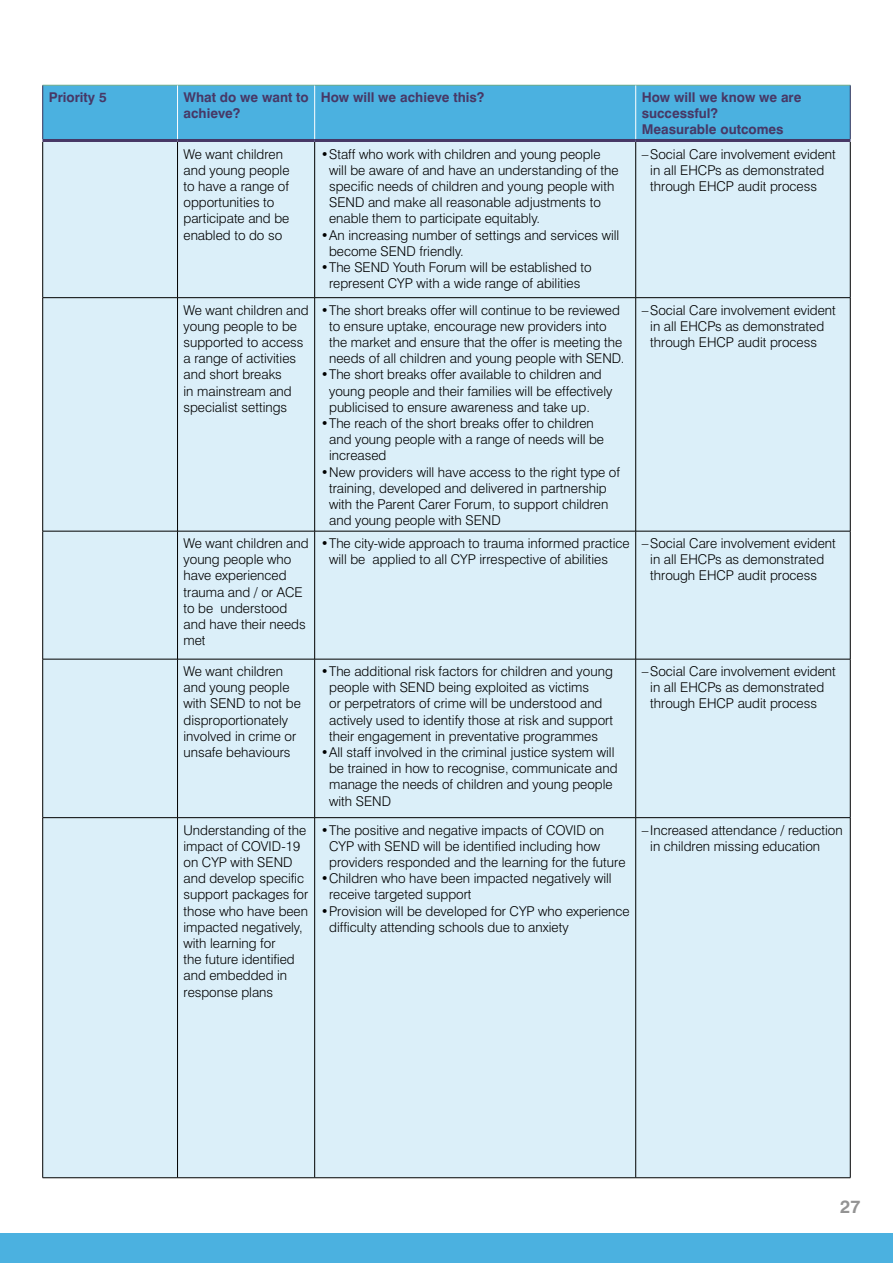
<style>
.page{position:relative;width:893px;height:1263px;background:#fff}
.page>*{position:absolute;margin:0;border:0;box-sizing:border-box;transform-origin:0 0}
.t1{font:700 18px "Swiss 721 BT";color:#939393}
.t2{font:300 13.5px/16.2px "Swiss 721 BT";color:#000}
.t3{font:700 13.5px/16.2px "Swiss 721 BT";color:#473866}
</style>
<div class="page">
<div style="left:0;top:1233px;width:893px;height:30px;background:#4bb1e0"></div>
<div style="left:43px;top:86px;width:807px;height:53px;background:#4bb1e0"></div>
<div style="left:315px;top:85px;width:321px;height:55px;background:#4bb1e0"></div>
<div style="left:43px;top:142px;width:807px;height:1035px;background:#dbeff9"></div>
<hr style="left:43px;top:85px;width:135px;height:1px;background:#6cac8a">
<hr style="left:178px;top:85px;width:137px;height:1px;background:#6cac8a">
<hr style="left:636px;top:85px;width:214px;height:1px;background:#6cac8a">
<hr style="left:42px;top:142px;width:1px;height:155px;background:#000">
<hr style="left:177px;top:142px;width:1px;height:155px;background:#000">
<hr style="left:314px;top:142px;width:1px;height:155px;background:#000">
<hr style="left:635px;top:142px;width:1px;height:155px;background:#000">
<hr style="left:850px;top:142px;width:1px;height:155px;background:#000">
<hr style="left:43px;top:297px;width:135px;height:1px;background:#000">
<hr style="left:42px;top:298px;width:1px;height:233px;background:#000">
<hr style="left:178px;top:297px;width:137px;height:1px;background:#000">
<hr style="left:177px;top:298px;width:1px;height:233px;background:#000">
<hr style="left:315px;top:297px;width:321px;height:1px;background:#000">
<hr style="left:314px;top:298px;width:1px;height:233px;background:#000">
<hr style="left:636px;top:297px;width:214px;height:1px;background:#000">
<hr style="left:635px;top:298px;width:1px;height:233px;background:#000">
<hr style="left:850px;top:298px;width:1px;height:233px;background:#000">
<hr style="left:43px;top:531px;width:135px;height:1px;background:#000">
<hr style="left:42px;top:531px;width:1px;height:128px;background:#000">
<hr style="left:178px;top:531px;width:137px;height:1px;background:#000">
<hr style="left:177px;top:531px;width:1px;height:128px;background:#000">
<hr style="left:315px;top:531px;width:321px;height:1px;background:#000">
<hr style="left:314px;top:531px;width:1px;height:128px;background:#000">
<hr style="left:636px;top:531px;width:214px;height:1px;background:#000">
<hr style="left:635px;top:531px;width:1px;height:128px;background:#000">
<hr style="left:850px;top:531px;width:1px;height:128px;background:#000">
<hr style="left:43px;top:659px;width:135px;height:1px;background:#000">
<hr style="left:42px;top:659px;width:1px;height:158px;background:#000">
<hr style="left:178px;top:659px;width:137px;height:1px;background:#000">
<hr style="left:177px;top:659px;width:1px;height:158px;background:#000">
<hr style="left:315px;top:659px;width:321px;height:1px;background:#000">
<hr style="left:314px;top:659px;width:1px;height:158px;background:#000">
<hr style="left:636px;top:659px;width:214px;height:1px;background:#000">
<hr style="left:635px;top:659px;width:1px;height:158px;background:#000">
<hr style="left:850px;top:659px;width:1px;height:158px;background:#000">
<hr style="left:43px;top:817px;width:135px;height:1px;background:#000">
<hr style="left:42px;top:818px;width:1px;height:359px;background:#000">
<hr style="left:178px;top:817px;width:137px;height:1px;background:#000">
<hr style="left:177px;top:818px;width:1px;height:359px;background:#000">
<hr style="left:315px;top:817px;width:321px;height:1px;background:#000">
<hr style="left:314px;top:818px;width:1px;height:359px;background:#000">
<hr style="left:636px;top:817px;width:214px;height:1px;background:#000">
<hr style="left:635px;top:818px;width:1px;height:359px;background:#000">
<hr style="left:850px;top:818px;width:1px;height:359px;background:#000">
<hr style="left:43px;top:1177px;width:135px;height:1px;background:#000">
<hr style="left:178px;top:1177px;width:137px;height:1px;background:#000">
<hr style="left:315px;top:1177px;width:321px;height:1px;background:#000">
<hr style="left:636px;top:1177px;width:214px;height:1px;background:#000">
<hr style="left:42px;top:85px;width:1px;height:54px;background:#30325b">
<hr style="left:850px;top:85px;width:1px;height:54px;background:#30325b">
<hr style="left:314px;top:85px;width:1px;height:54px;background:#fff">
<hr style="left:315px;top:85px;width:321px;height:1px;background:#6cac8a">
<hr style="left:177px;top:85px;width:1px;height:54px;background:#fff">
<hr style="left:43px;top:139px;width:135px;height:3px;background:#473866">
<hr style="left:178px;top:139px;width:137px;height:3px;background:#473866">
<hr style="left:315px;top:139px;width:321px;height:3px;background:#473866">
<hr style="left:636px;top:139px;width:214px;height:3px;background:#473866">
<hr style="left:635px;top:85px;width:1px;height:54px;background:#fff">
<p class="t3" style="left:49px;top:89px;width:59px">Priority 5</p>
<p class="t3" style="left:184px;top:89px;width:127px">What do we want to achieve?</p>
<p class="t3" style="left:321px;top:89px;width:165px">How will we achieve this?</p>
<p class="t3" style="left:642px;top:89px;width:161px">How will we know we are successful?<br>Measurable outcomes</p>
<p class="t2" style="left:184px;top:146px;width:108px">We want children and young people to have a range of opportunities to participate and be enabled to do so</p>
<p class="t2" style="left:329px;top:146px;width:291px;text-indent:-9px">•Staff who work with children and young people will be aware of and have an understanding of the specific needs of children and young people with SEND and make all reasonable adjustments to enable them to participate equitably.</p>
<p class="t2" style="left:650px;top:146px;width:187px;text-indent:-9px">–Social Care involvement evident in all EHCPs as demonstrated through EHCP audit process</p>
<p class="t2" style="left:329px;top:227px;width:292px;text-indent:-9px">•An increasing number of settings and services will become SEND friendly.</p>
<p class="t2" style="left:321px;top:259px;width:273px;text-align:center">•The SEND Youth Forum will be established to represent CYP with a wide range of abilities</p>
<p class="t2" style="left:184px;top:301px;width:127px">We want children and young people to be supported to access a range of activities and short breaks<br>in mainstream and specialist settings</p>
<p class="t2" style="left:329px;top:301px;width:297px;text-indent:-9px">•The short breaks offer will continue to be reviewed to ensure uptake, encourage new providers into the market and ensure that the offer is meeting the needs of all children and young people with SEND.</p>
<p class="t2" style="left:329px;top:366px;width:285px;text-indent:-9px">•The short breaks offer available to children and young people and their families will be effectively publicised to ensure awareness and take up.</p>
<p class="t2" style="left:329px;top:415px;width:276px;text-indent:-9px">•The reach of the short breaks offer to children and young people with a range of needs will be increased</p>
<p class="t2" style="left:329px;top:463px;width:292px;text-indent:-9px">•New providers will have access to the right type of training, developed and delivered in partnership with the Parent Carer Forum, to support children and young people with SEND</p>
<p class="t2" style="left:650px;top:301px;width:187px;text-indent:-9px">–Social Care involvement evident in all EHCPs as demonstrated through EHCP audit process</p>
<p class="t2" style="left:184px;top:535px;width:127px">We want children and young people who have experienced trauma and / or ACE to be understood and have their needs met</p>
<p class="t2" style="left:329px;top:535px;width:302px;text-indent:-9px">•The city-wide approach to trauma informed practice will be applied to all CYP irrespective of abilities</p>
<p class="t2" style="left:650px;top:535px;width:187px;text-indent:-9px">–Social Care involvement evident in all EHCPs as demonstrated through EHCP audit process</p>
<p class="t2" style="left:184px;top:663px;width:119px">We want children and young people with SEND to not be disproportionately involved in crime or unsafe behaviours</p>
<p class="t2" style="left:329px;top:663px;width:285px;text-indent:-9px">•The additional risk factors for children and young people with SEND being exploited as victims<br>or perpetrators of crime will be understood and actively used to identify those at risk and support their engagement in preventative programmes</p>
<p class="t2" style="left:650px;top:663px;width:187px;text-indent:-9px">–Social Care involvement evident in all EHCPs as demonstrated through EHCP audit process</p>
<p class="t2" style="left:329px;top:744px;width:290px;text-indent:-9px">•All staff involved in the criminal justice system will be trained in how to recognise, communicate and manage the needs of children and young people with SEND</p>
<p class="t2" style="left:184px;top:821px;width:126px">Understanding of the impact of COVID-19 on CYP with SEND and develop specific support packages for those who have been impacted negatively, with learning for<br>the future identified and embedded in response plans</p>
<p class="t2" style="left:329px;top:821px;width:298px;text-indent:-9px">•The positive and negative impacts of COVID on<br>CYP with SEND will be identified including how providers responded and the learning for the future</p>
<p class="t2" style="left:329px;top:870px;width:284px;text-indent:-9px">•Children who have been impacted negatively will receive targeted support</p>
<p class="t2" style="left:329px;top:902px;width:302px;text-indent:-9px">•Provision will be developed for CYP who experience difficulty attending schools due to anxiety</p>
<p class="t2" style="left:650px;top:821px;width:194px;text-indent:-9px">– Increased attendance / reduction in children missing education</p>
<h1 class="t1" style="left:840px;top:1195px;width:22px">27</h1>
</div>
